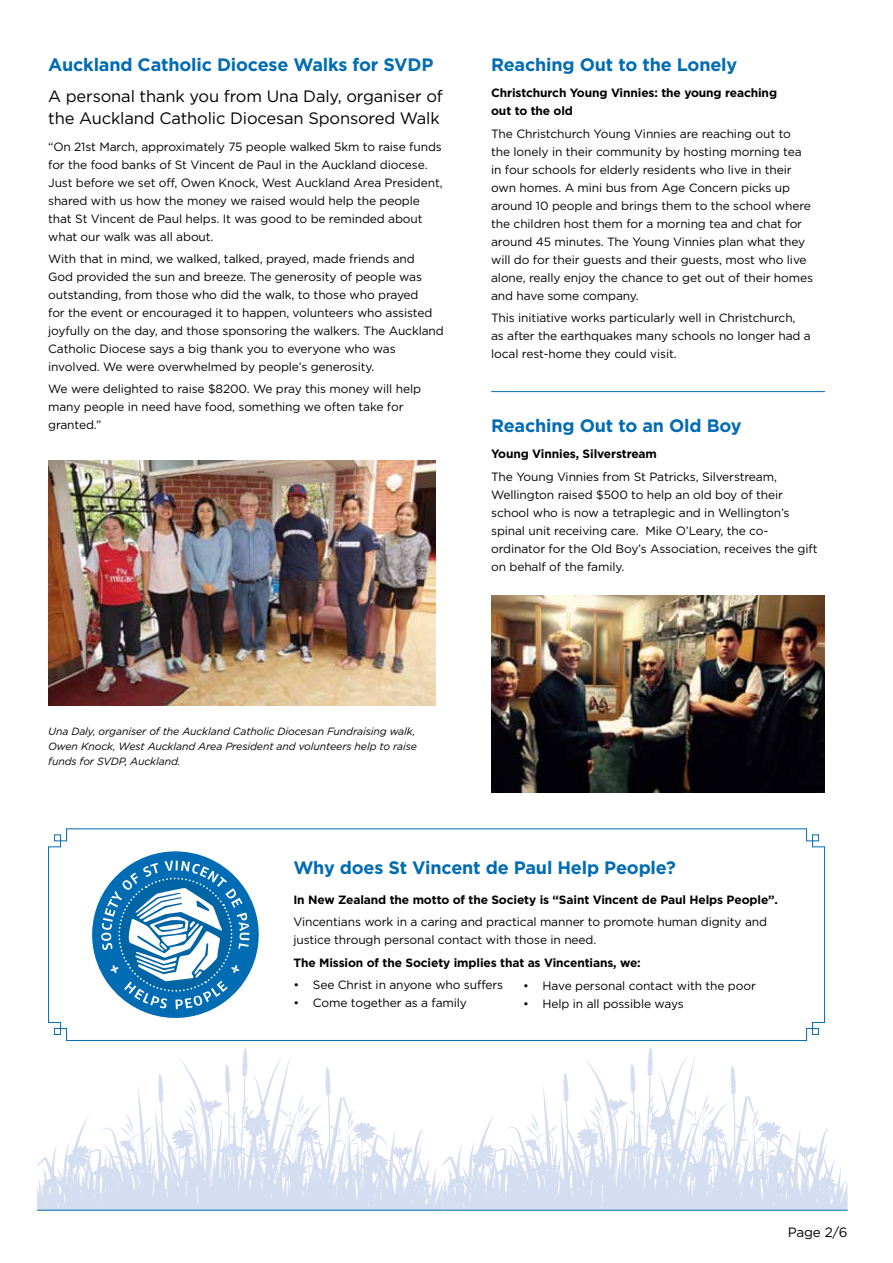
<style>
.page{position:relative;width:893px;height:1263px;background:#fff}
.page>*{position:absolute;margin:0;border:0;box-sizing:border-box;transform-origin:0 0}
.t1{font:700 18px "Gotham";letter-spacing:-.01em;color:#006cb3}
.t2{font:16.5px/22.5px "Gotham";letter-spacing:-.01em;color:#000}
.t3{font:13.5px "Gotham";color:#000}
.t4{font:12px/18px "Gotham";letter-spacing:-.01em;color:#000}
.t5{font:700 12px/18px "Gotham";letter-spacing:-.01em;color:#000}
.t6{font:italic 10.5px/15px "Gotham";letter-spacing:-.01em;color:#000}
</style>
<div class="page">
<svg style="left:48px;top:828px;width:777px;height:213px"></svg>
<svg style="left:442px;top:1047px;width:406px;height:163px"></svg>
<svg style="left:37px;top:1048px;width:405px;height:162px"></svg>
<hr style="left:37px;top:1210px;width:811px;height:1px;background:#006cb3">
<hr style="left:491px;top:391px;width:334px;height:1px;background:#006cb3">
<img style="left:48px;top:460px;width:388px;height:245px">
<img style="left:491px;top:596px;width:334px;height:197px">
<svg style="left:80px;top:838px;width:192px;height:193px"></svg>
<h1 class="t1" style="left:48px;top:53px;width:387px">Auckland Catholic Diocese Walks for SVDP</h1>
<h2 class="t2" style="left:48px;top:84px;width:396px">A personal thank you from Una Daly, organiser of the Auckland Catholic Diocesan Sponsored Walk</h2>
<p class="t4" style="left:48px;top:137px;width:396px">“On 21st March, approximately 75 people walked 5km to raise funds for the food banks of St Vincent de Paul in the Auckland diocese.<br>Just before we set off, Owen Knock, West Auckland Area President, shared with us how the money we raised would help the people that St Vincent de Paul helps. It was good to be reminded about what our walk was all about.</p>
<p class="t4" style="left:48px;top:250px;width:397px">With that in mind, we walked, talked, prayed, made friends and<br>God provided the sun and breeze. The generosity of people was outstanding, from those who did the walk, to those who prayed<br>for the event or encouraged it to happen, volunteers who assisted joyfully on the day, and those sponsoring the walkers. The Auckland Catholic Diocese says a big thank you to everyone who was involved. We were overwhelmed by people’s generosity.</p>
<p class="t4" style="left:48px;top:380px;width:374px">We were delighted to raise $8200. We pray this money will help many people in need have food, something we often take for granted.”</p>
<h1 class="t1" style="left:491px;top:53px;width:248px">Reaching Out to the Lonely</h1>
<p class="t5" style="left:491px;top:84px;width:287px">Christchurch Young Vinnies: the young reaching out to the old</p>
<p class="t4" style="left:491px;top:124px;width:323px">The Christchurch Young Vinnies are reaching out to the lonely in their community by hosting morning tea in four schools for elderly residents who live in their own homes. A mini bus from Age Concern picks up around 10 people and brings them to the school where the children host them for a morning tea and chat for around 45 minutes. The Young Vinnies plan what they will do for their guests and their guests, most who live alone, really enjoy the chance to get out of their homes and have some company.</p>
<p class="t4" style="left:491px;top:308px;width:321px">This initiative works particularly well in Christchurch, as after the earthquakes many schools no longer had a local rest-home they could visit.</p>
<h1 class="t1" style="left:491px;top:413px;width:252px">Reaching Out to an Old Boy</h1>
<p class="t5" style="left:491px;top:445px;width:167px">Young Vinnies, Silverstream</p>
<p class="t4" style="left:491px;top:467px;width:328px">The Young Vinnies from St Patricks, Silverstream, Wellington raised $500 to help an old boy of their school who is now a tetraplegic and in Wellington’s spinal unit receiving care. Mike O’Leary, the co&shy;ordinator for the Old Boy’s Association, receives the gift on behalf of the family.</p>
<p class="t6" style="left:48px;top:723px;width:370px">Una Daly, organiser of the Auckland Catholic Diocesan Fundraising walk,<br>Owen Knock, West Auckland Area President and volunteers help to raise funds for SVDP, Auckland.</p>
<h1 class="t1" style="left:293px;top:856px;width:384px">Why does St Vincent de Paul Help People?</h1>
<p class="t5" style="left:293px;top:891px;width:486px">In New Zealand the motto of the Society is “Saint Vincent de Paul Helps People”.</p>
<p class="t4" style="left:293px;top:913px;width:475px">Vincentians work in a caring and practical manner to promote human dignity and justice through personal contact with those in need.</p>
<p class="t5" style="left:293px;top:953px;width:349px">The Mission of the Society implies that as Vincentians, we:</p>
<p class="t4" style="left:293px;top:975px;width:211px">• See Christ in anyone who suffers</p>
<p class="t4" style="left:293px;top:993px;width:175px">• Come together as a family</p>
<p class="t4" style="left:523px;top:976px;width:234px">• Have personal contact with the poor</p>
<p class="t4" style="left:523px;top:994px;width:162px">• Help in all possible ways</p>
<p class="t3" style="left:788px;top:1223px;width:61px">Page 2/6</p>
</div>
